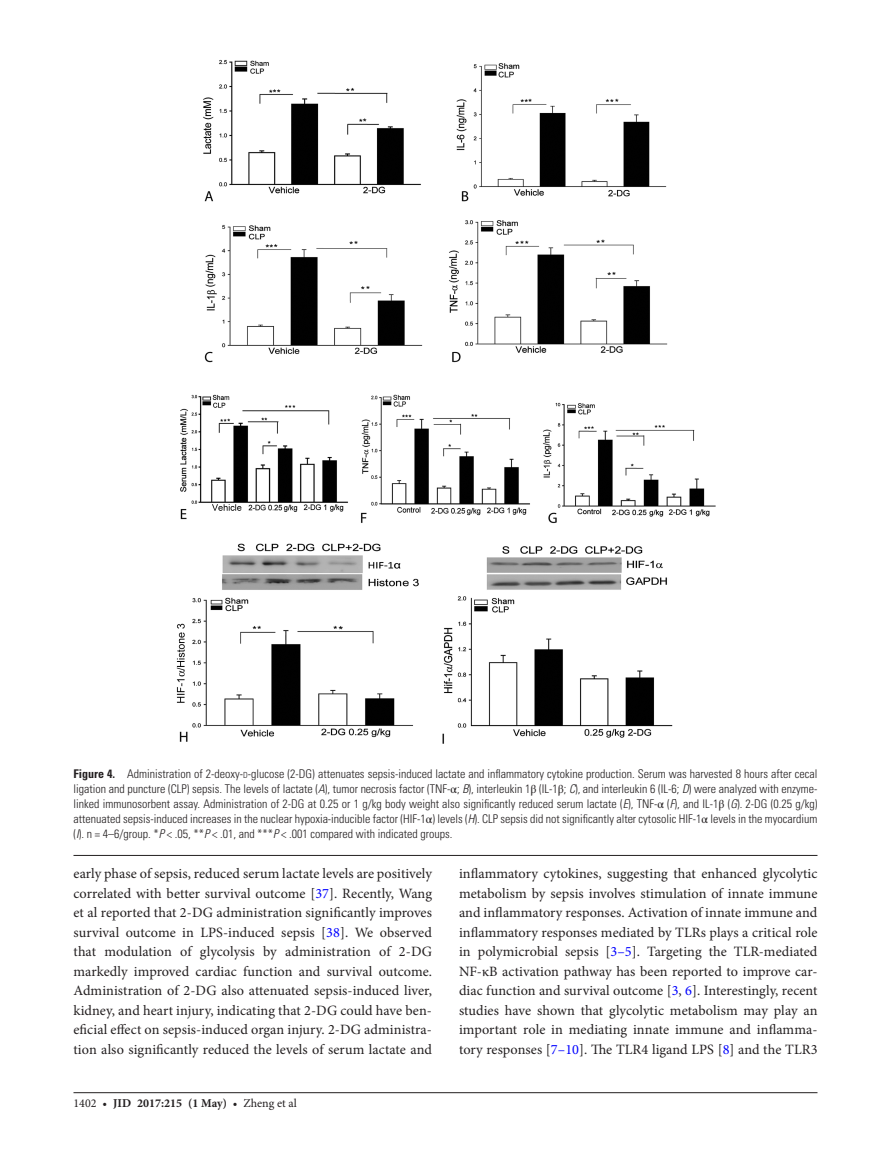
<style>
.page{position:relative;width:891px;height:1174px;background:#fff}
.page>*{position:absolute;margin:0;border:0;box-sizing:border-box;transform-origin:0 0}
.t1{font:14.25px/19.5px "Minion Pro";letter-spacing:.005em;color:#231f20;text-align:justify}
.t2{font:300 condensed 12px/15px "Univers LT Std";color:#231f20;text-align:justify}
.t3{font:700 12px "Minion Pro";color:#231f20}
.s1{font-weight:700}
.s2{font-size:8.4px}
.s3{font-style:italic}
.s4{font-family:"STIX General";font-weight:400;font-stretch:normal}
.s5{color:#00f}
.s6{font-weight:400}
</style>
<div class="page">
<hr style="left:73px;top:1092px;width:744px;height:1px;background:#231f20">
<hr style="left:73px;top:855px;width:744px;height:1px;background:#231f20">
<img style="left:176px;top:59px;width:540px;height:685px">
<p class="t2" style="left:73px;top:766px;width:746px"><span class="s1">Figure 4.</span> Administration of 2-deoxy-<span class="s2">d</span>-glucose (2-DG) attenuates sepsis-induced lactate and inflammatory cytokine production. Serum was harvested 8 hours after cecal ligation and puncture (CLP) sepsis. The levels of lactate (<span class="s3">A</span>), tumor necrosis factor (TNF-<span class="s4">α</span>; <span class="s3">B</span>), interleukin 1<span class="s4">β</span> (IL-1<span class="s4">β</span>; <span class="s3">C</span>), and interleukin 6 (IL-6; <span class="s3">D</span>) were analyzed with enzyme&shy;linked immunosorbent assay. Administration of 2-DG at 0.25 or 1 g/kg body weight also significantly reduced serum lactate (<span class="s3">E</span>), TNF-<span class="s4">α</span> (<span class="s3">F</span>), and IL-1<span class="s4">β</span> (<span class="s3">G</span>). 2-DG (0.25 g/kg) attenuated sepsis-induced increases in the nuclear hypoxia-inducible factor (HIF-1<span class="s4">α</span>) levels (<span class="s3">H</span>). CLP sepsis did not significantly alter cytosolic HIF-1<span class="s4">α</span> levels in the myocardium (<span class="s3">I</span>). n = 4–6/group. *<span class="s3">P</span> &lt; .05, **<span class="s3">P</span> &lt; .01, and ***<span class="s3">P</span> &lt; .001 compared with indicated groups.</p>
<p class="t1" style="left:73px;top:864px;width:360px">early phase of sepsis, reduced serum lactate levels are positively correlated with better survival outcome [<span class="s5">37</span>]. Recently, Wang et al reported that 2-DG administration significantly improves survival outcome in LPS-induced sepsis [<span class="s5">38</span>]. We observed that modulation of glycolysis by administration of 2-DG markedly improved cardiac function and survival outcome.<br>Administration of 2-DG also attenuated sepsis-induced liver, kidney, and heart injury, indicating that 2-DG could have ben&shy;eficial effect on sepsis-induced organ injury. 2-DG administra&shy;tion also significantly reduced the levels of serum lactate and</p>
<p class="t1" style="left:459px;top:864px;width:360px">inflammatory cytokines, suggesting that enhanced glycolytic metabolism by sepsis involves stimulation of innate immune and inflammatory responses. Activation of innate immune and inflammatory responses mediated by TLRs plays a critical role in polymicrobial sepsis [<span class="s5">3–5</span>]. Targeting the TLR-mediated NF-κB activation pathway has been reported to improve car&shy;diac function and survival outcome [<span class="s5">3</span>, <span class="s5">6</span>]. Interestingly, recent studies have shown that glycolytic metabolism may play an important role in mediating innate immune and inflamma&shy;tory responses [<span class="s5">7–10</span>]. The TLR4 ligand LPS [<span class="s5">8</span>] and the TLR3</p>
<p class="t3" style="left:73px;top:1094px;width:225px"><span class="s6">1402 •</span> JID 2017:215 (1 May) <span class="s6">• Zheng et al</span></p>
</div>
